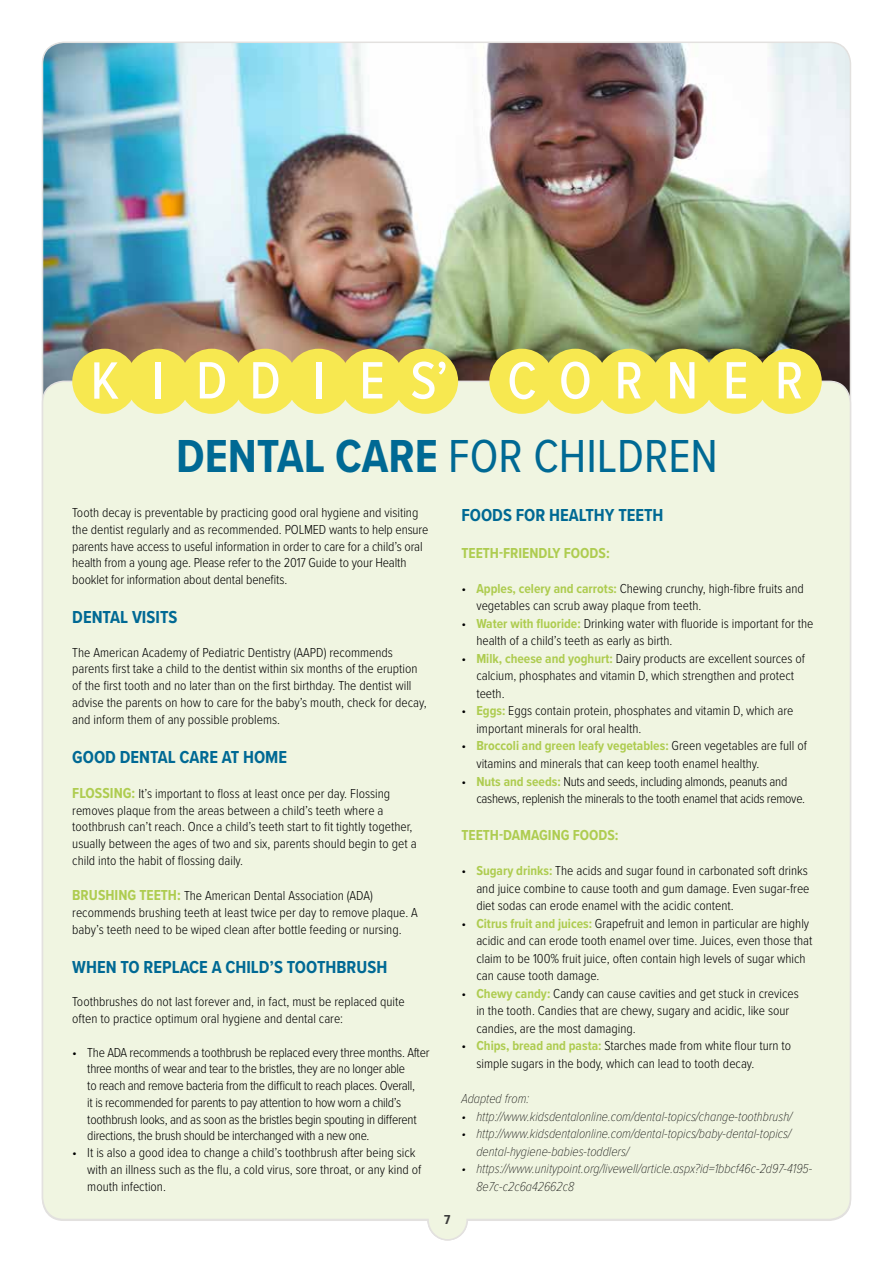
<style>
.page{position:relative;width:893px;height:1263px;background:#fff}
.page>*{position:absolute;margin:0;border:0;box-sizing:border-box;transform-origin:0 0}
.t1{font:500 54.45px "Proxima Nova Cond";letter-spacing:.455em;color:#fff}
.t2{font:48px "Proxima Nova Cond";color:#006994}
.t3{font:700 18px "Proxima Nova Cond";color:#006994}
.t4{font:700 15px "Proxima Nova Cond";color:#aecc50}
.t5{font:300 13.5px/16.8px "Proxima Nova Cond";color:#000}
.t6{font:300 13.5px/16.8px "Proxima Nova Cond";letter-spacing:-.02em;color:#000}
.t7{font:italic 100 13.5px/17.5px "Proxima Nova Cond";color:#000}
.t8{font:700 13.5px "Proxima Nova Cond";color:#3c3c3b}
.s1{font-weight:700}
.s2{font-weight:700;font-size:15px;color:#aecc50}
.s3{font-weight:700;color:#aecc50}
</style>
<div class="page">
<img style="left:42px;top:41px;width:809px;height:339px">
<div style="left:41px;top:380px;width:811px;height:861px;background:#f0f5e1"></div>
<div style="left:489px;top:349px;width:65px;height:65px;background:#f7e850;border-radius:50%"></div>
<div style="left:543px;top:349px;width:65px;height:65px;background:#f7e850;border-radius:50%"></div>
<div style="left:596px;top:349px;width:65px;height:65px;background:#f7e850;border-radius:50%"></div>
<div style="left:757px;top:349px;width:65px;height:65px;background:#f7e850;border-radius:50%"></div>
<div style="left:650px;top:349px;width:65px;height:65px;background:#f7e850;border-radius:50%"></div>
<div style="left:703px;top:349px;width:65px;height:65px;background:#f7e850;border-radius:50%"></div>
<div style="left:72px;top:349px;width:65px;height:65px;background:#f7e850;border-radius:50%"></div>
<div style="left:126px;top:349px;width:65px;height:65px;background:#f7e850;border-radius:50%"></div>
<div style="left:179px;top:349px;width:65px;height:65px;background:#f7e850;border-radius:50%"></div>
<div style="left:340px;top:349px;width:65px;height:65px;background:#f7e850;border-radius:50%"></div>
<div style="left:393px;top:349px;width:65px;height:65px;background:#f7e850;border-radius:50%"></div>
<div style="left:233px;top:349px;width:65px;height:65px;background:#f7e850;border-radius:50%"></div>
<div style="left:286px;top:349px;width:65px;height:65px;background:#f7e850;border-radius:50%"></div>
<h1 class="t1" style="left:91px;top:348px;width:714px">K IDDI ES’ CORNER</h1>
<h2 class="t2" style="left:176px;top:427px;width:543px"><span class="s1">DENTAL CARE</span> FOR CHILDREN</h2>
<p class="t5" style="left:72px;top:504px;width:358px">Tooth decay is preventable by practicing good oral hygiene and visiting the dentist regularly and as recommended. POLMED wants to help ensure parents have access to useful information in order to care for a child’s oral health from a young age. Please refer to the 2017 Guide to your Health booklet for information about dental benefits.</p>
<h3 class="t3" style="left:72px;top:606px;width:107px">DENTAL VISITS</h3>
<p class="t5" style="left:72px;top:644px;width:356px">The American Academy of Pediatric Dentistry (AAPD) recommends parents first take a child to the dentist within six months of the eruption of the first tooth and no later than on the first birthday. The dentist will advise the parents on how to care for the baby’s mouth, check for decay, and inform them of any possible problems.</p>
<h3 class="t3" style="left:72px;top:746px;width:216px">GOOD DENTAL CARE AT HOME</h3>
<p class="t5" style="left:72px;top:785px;width:346px"><span class="s2">FLOSSING:</span> It’s important to floss at least once per day. Flossing removes plaque from the areas between a child’s teeth where a toothbrush can’t reach. Once a child’s teeth start to fit tightly together, usually between the ages of two and six, parents should begin to get a child into the habit of flossing daily.</p>
<p class="t5" style="left:72px;top:888px;width:347px"><span class="s2">BRUSHING TEETH:</span> The American Dental Association (ADA) recommends brushing teeth at least twice per day to remove plaque. A baby’s teeth need to be wiped clean after bottle feeding or nursing.</p>
<h3 class="t3" style="left:72px;top:956px;width:316px">WHEN TO REPLACE A CHILD’S TOOTHBRUSH</h3>
<p class="t5" style="left:72px;top:994px;width:334px">Toothbrushes do not last forever and, in fact, must be replaced quite often to practice optimum oral hygiene and dental care:</p>
<p class="t6" style="left:87px;top:1044px;width:344px;text-indent:-15px">• The ADA recommends a toothbrush be replaced every three months. After three months of wear and tear to the bristles, they are no longer able<br>to reach and remove bacteria from the difficult to reach places. Overall,<br>it is recommended for parents to pay attention to how worn a child’s toothbrush looks, and as soon as the bristles begin spouting in different directions, the brush should be interchanged with a new one.</p>
<p class="t5" style="left:87px;top:1144px;width:336px;text-indent:-15px">• It is also a good idea to change a child’s toothbrush after being sick with an illness such as the flu, a cold virus, sore throat, or any kind of mouth infection.</p>
<p class="t8" style="left:444px;top:1211px;width:8px">7</p>
<h3 class="t3" style="left:461px;top:504px;width:204px">FOODS FOR HEALTHY TEETH</h3>
<p class="t4" style="left:461px;top:544px;width:150px">TEETH-FRIENDLY FOODS:</p>
<p class="t5" style="left:476px;top:580px;width:329px;line-height:17.5px;text-indent:-15px">• <span class="s3">Apples, celery and carrots:</span> Chewing crunchy, high-fibre fruits and vegetables can scrub away plaque from teeth.</p>
<p class="t5" style="left:476px;top:615px;width:339px;line-height:17.5px;text-indent:-15px">• <span class="s3">Water with fluoride:</span> Drinking water with fluoride is important for the health of a child’s teeth as early as birth.</p>
<p class="t5" style="left:476px;top:650px;width:330px;line-height:17.5px;text-indent:-15px">• <span class="s3">Milk, cheese and yoghurt:</span> Dairy products are excellent sources of calcium, phosphates and vitamin D, which strengthen and protect teeth.</p>
<p class="t5" style="left:476px;top:702px;width:319px;line-height:17.5px;text-indent:-15px">• <span class="s3">Eggs:</span> Eggs contain protein, phosphates and vitamin D, which are important minerals for oral health.</p>
<p class="t5" style="left:476px;top:737px;width:332px;line-height:17.5px;text-indent:-15px">• <span class="s3">Broccoli and green leafy vegetables:</span> Green vegetables are full of vitamins and minerals that can keep tooth enamel healthy.</p>
<p class="t6" style="left:476px;top:772px;width:330px;line-height:17.5px;text-indent:-15px">• <span class="s3">Nuts and seeds:</span> Nuts and seeds, including almonds, peanuts and cashews, replenish the minerals to the tooth enamel that acids remove.</p>
<p class="t4" style="left:461px;top:826px;width:159px">TEETH-DAMAGING FOODS:</p>
<p class="t5" style="left:476px;top:862px;width:335px;line-height:17.5px;text-indent:-15px">• <span class="s3">Sugary drinks:</span> The acids and sugar found in carbonated soft drinks and juice combine to cause tooth and gum damage. Even sugar-free diet sodas can erode enamel with the acidic content.</p>
<p class="t5" style="left:476px;top:914px;width:338px;line-height:17.5px;text-indent:-15px">• <span class="s3">Citrus fruit and juices:</span> Grapefruit and lemon in particular are highly acidic and can erode tooth enamel over time. Juices, even those that claim to be 100% fruit juice, often contain high levels of sugar which can cause tooth damage.</p>
<p class="t5" style="left:476px;top:985px;width:324px;line-height:17.5px;text-indent:-15px">• <span class="s3">Chewy candy:</span> Candy can cause cavities and get stuck in crevices in the tooth. Candies that are chewy, sugary and acidic, like sour candies, are the most damaging.</p>
<p class="t5" style="left:476px;top:1037px;width:316px;line-height:17.5px;text-indent:-15px">• <span class="s3">Chips, bread and pasta:</span> Starches made from white flour turn to simple sugars in the body, which can lead to tooth decay.</p>
<p class="t7" style="left:461px;top:1090px;width:69px">Adapted from:</p>
<p class="t7" style="left:461px;top:1107px;width:332px">• http://www.kidsdentalonline.com/dental-topics/change-toothbrush/</p>
<p class="t7" style="left:476px;top:1125px;width:316px;text-indent:-15px">• http://www.kidsdentalonline.com/dental-topics/baby-dental-topics/ dental-hygiene-babies-toddlers/</p>
<p class="t7" style="left:476px;top:1160px;width:338px;text-indent:-15px">• https://www.unitypoint.org/livewell/article.aspx?id=1bbcf46c-2d97-4195-<br>8e7c-c2c6a42662c8</p>
</div>
